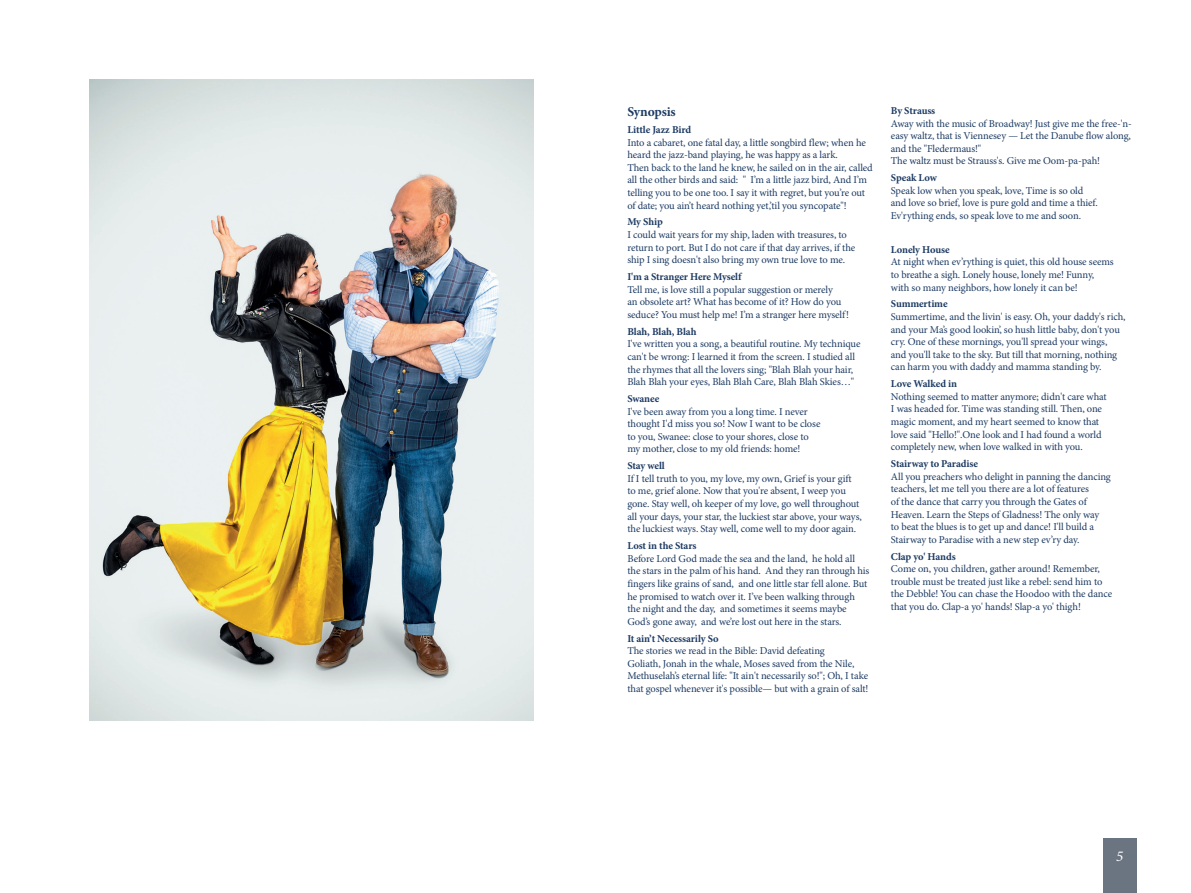
<style>
.page{position:relative;width:1191px;height:893px;background:#fff}
.page>*{position:absolute;margin:0;border:0;box-sizing:border-box;transform-origin:0 0}
.t1{font:italic 15px "Minion Pro";color:#fff}
.t2{font:700 13.5px "Minion Pro";letter-spacing:-.01em;color:#1d3b63}
.t3{font:10.5px/12.6px "Minion Pro";letter-spacing:-.015em;color:#1d3b63}
.t4{font:700 10.5px "Minion Pro";letter-spacing:-.01em;color:#1d3b63}
</style>
<div class="page">
<div style="left:1103px;top:838px;width:33px;height:55px;background:#6b7481"></div>
<img style="left:89px;top:79px;width:444px;height:642px">
<p class="t2" style="left:627px;top:102px;width:50px">Synopsis</p>
<p class="t4" style="left:627px;top:122px;width:65px">Little Jazz Bird</p>
<p class="t3" style="left:627px;top:136px;width:247px">Into a cabaret, one fatal day, a little songbird flew; when he heard the jazz-band playing, he was happy as a lark.<br>Then back to the land he knew, he sailed on in the air, called all the other birds and said: " I’m a little jazz bird, And I’m telling you to be one too. I say it with regret, but you’re out of date; you ain’t heard nothing yet,’til you syncopate"!</p>
<p class="t4" style="left:627px;top:215px;width:37px">My Ship</p>
<p class="t3" style="left:627px;top:228px;width:229px">I could wait years for my ship, laden with treasures, to return to port. But I do not care if that day arrives, if the ship I sing doesn't also bring my own true love to me.</p>
<p class="t4" style="left:627px;top:269px;width:116px">I'm a Stranger Here Myself</p>
<p class="t3" style="left:627px;top:283px;width:223px">Tell me, is love still a popular suggestion or merely<br>an obsolete art? What has become of it? How do you seduce? You must help me! I’m a stranger here myself!</p>
<p class="t4" style="left:627px;top:324px;width:71px">Blah, Blah, Blah</p>
<p class="t3" style="left:627px;top:338px;width:234px">I've written you a song, a beautiful routine. My technique can't be wrong: I learned it from the screen. I studied all the rhymes that all the lovers sing; "Blah Blah your hair, Blah Blah your eyes, Blah Blah Care, Blah Blah Skies…"</p>
<p class="t4" style="left:627px;top:391px;width:33px">Swanee</p>
<p class="t3" style="left:627px;top:405px;width:195px">I've been away from you a long time. I never thought I'd miss you so! Now I want to be close to you, Swanee: close to your shores, close to my mother, close to my old friends: home!</p>
<p class="t4" style="left:627px;top:458px;width:39px">Stay well</p>
<p class="t3" style="left:627px;top:472px;width:236px">If I tell truth to you, my love, my own, Grief is your gift to me, grief alone. Now that you're absent, I weep you gone. Stay well, oh keeper of my love, go well throughout all your days, your star, the luckiest star above, your ways, the luckiest ways. Stay well, come well to my door again.</p>
<p class="t4" style="left:627px;top:538px;width:71px">Lost in the Stars</p>
<p class="t3" style="left:627px;top:552px;width:244px">Before Lord God made the sea and the land, he hold all the stars in the palm of his hand. And they ran through his fingers like grains of sand, and one little star fell alone. But he promised to watch over it. I’ve been walking through the night and the day, and sometimes it seems maybe God’s gone away, and we’re lost out here in the stars.</p>
<p class="t4" style="left:627px;top:631px;width:93px">It ain’t Necessarily So</p>
<p class="t3" style="left:627px;top:645px;width:243px">The stories we read in the Bible: David defeating<br>Goliath, Jonah in the whale, Moses saved from the Nile, Methuselah’s eternal life: "It ain't necessarily so!"; Oh, I take that gospel whenever it's possible— but with a grain of salt!</p>
<p class="t4" style="left:891px;top:103px;width:46px">By Strauss</p>
<p class="t3" style="left:891px;top:117px;width:242px">Away with the music of Broadway! Just give me the free-'n&shy;easy waltz, that is Viennesey — Let the Danube flow along, and the "Fledermaus!"<br>The waltz must be Strauss's. Give me Oom-pa-pah!</p>
<p class="t4" style="left:891px;top:170px;width:48px">Speak Low</p>
<p class="t3" style="left:891px;top:184px;width:208px">Speak low when you speak, love, Time is so old and love so brief, love is pure gold and time a thief.<br>Ev'rything ends, so speak love to me and soon.</p>
<p class="t4" style="left:891px;top:242px;width:60px">Lonely House</p>
<p class="t3" style="left:891px;top:256px;width:224px">At night when ev’rything is quiet, this old house seems to breathe a sigh. Lonely house, lonely me! Funny, with so many neighbors, how lonely it can be!</p>
<p class="t4" style="left:891px;top:297px;width:58px">Summertime</p>
<p class="t3" style="left:891px;top:310px;width:236px">Summertime, and the livin' is easy. Oh, your daddy's rich, and your Ma’s good lookin’, so hush little baby, don't you cry. One of these mornings, you'll spread your wings,<br>and you'll take to the sky. But till that morning, nothing can harm you with daddy and mamma standing by.</p>
<p class="t4" style="left:891px;top:376px;width:68px">Love Walked in</p>
<p class="t3" style="left:891px;top:390px;width:217px">Nothing seemed to matter anymore; didn't care what I was headed for. Time was standing still. Then, one magic moment, and my heart seemed to know that love said "Hello!".One look and I had found a world completely new, when love walked in with you.</p>
<p class="t4" style="left:891px;top:456px;width:89px">Stairway to Paradise</p>
<p class="t3" style="left:891px;top:470px;width:221px">All you preachers who delight in panning the dancing teachers, let me tell you there are a lot of features<br>of the dance that carry you through the Gates of Heaven. Learn the Steps of Gladness! The only way<br>to beat the blues is to get up and dance! I'll build a Stairway to Paradise with a new step ev’ry day.</p>
<p class="t4" style="left:891px;top:549px;width:66px">Clap yo' Hands</p>
<p class="t3" style="left:891px;top:563px;width:223px">Come on, you children, gather around! Remember, trouble must be treated just like a rebel: send him to the Debble! You can chase the Hoodoo with the dance that you do. Clap-a yo' hands! Slap-a yo' thigh!</p>
<h1 class="t1" style="left:1116px;top:846px;width:9px">5</h1>
</div>
